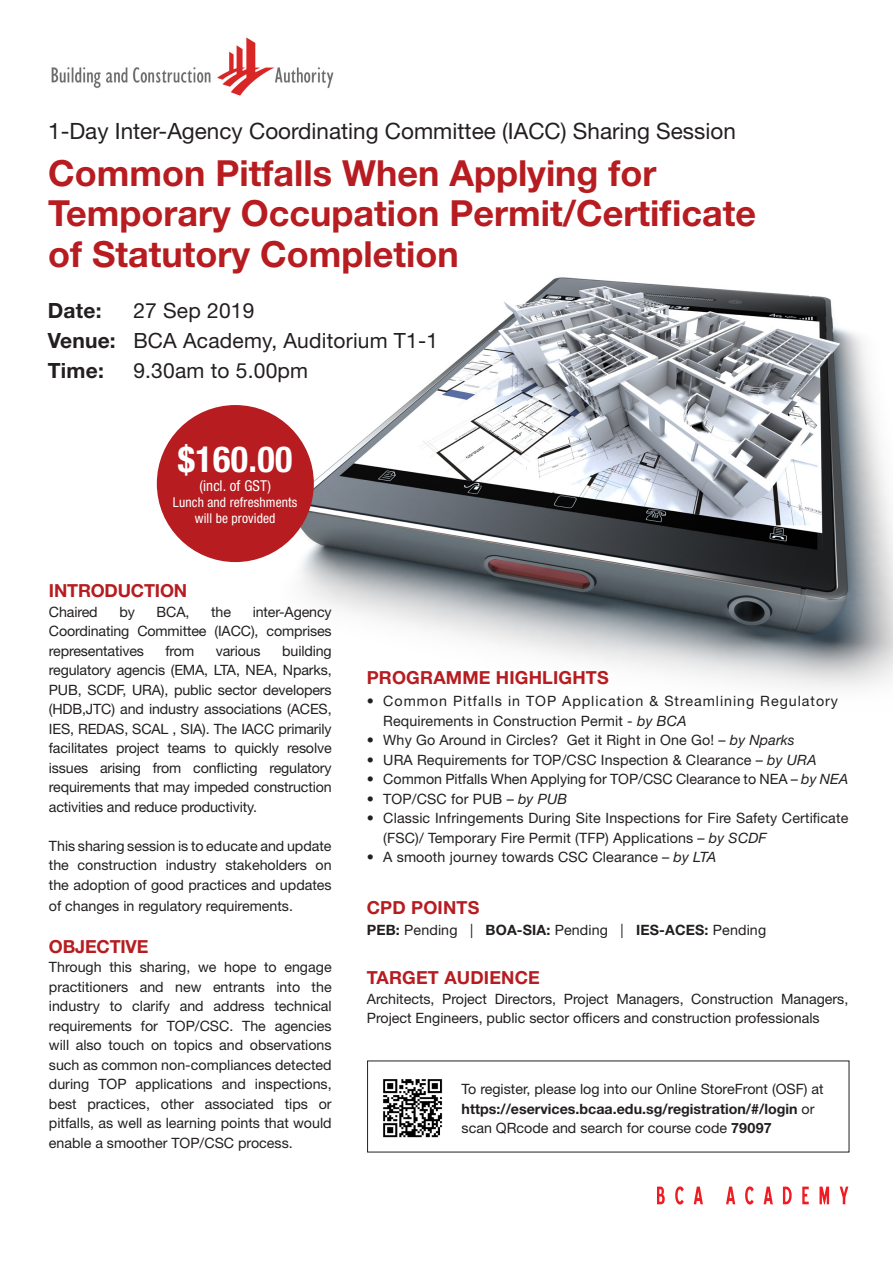
<style>
.page{position:relative;width:893px;height:1263px;background:#fff}
.page>*{position:absolute;margin:0;border:0;box-sizing:border-box;transform-origin:0 0}
.t1{font:700 36px "Helvetica Neue LT Std";color:#b61c20}
.t2{font:700 condensed 36px "Helvetica Neue LT Std";color:#fff}
.t3{font:22.5px "Helvetica Neue LT Std";color:#231f20}
.t4{font:21px "Helvetica Neue LT Std";letter-spacing:.01em;color:#231f20}
.t5{font:700 21px "Helvetica Neue LT Std";letter-spacing:.01em;color:#231f20}
.t6{font:700 18px "Helvetica Neue LT Std";letter-spacing:.01em;color:#b61c20}
.t7{font:700 18px "Helvetica Neue LT Std";letter-spacing:-.01em;color:#b61c20}
.t8{font:condensed 15px "Helvetica Neue LT Std";letter-spacing:.01em;color:#fff}
.t9{font:14.25px/19.5px "Helvetica Neue LT Std";color:#231f20;text-align:justify}
.t10{font:14.25px/19.5px "Helvetica Neue LT Std";letter-spacing:.07em;color:#231f20}
.t11{font:700 14.25px/19.5px "Helvetica Neue LT Std";color:#231f20}
.t12{font:condensed 13.5px "Helvetica Neue LT Std";letter-spacing:.01em;color:#fff}
.s1{font-weight:700}
.s2{font-style:italic}
.s3{font-weight:400}
</style>
<div class="page">
<img style="left:259px;top:277px;width:634px;height:411px">
<svg style="left:657px;top:1186px;width:8px;height:18px"></svg>
<svg style="left:675px;top:1186px;width:9px;height:18px"></svg>
<svg style="left:694px;top:1186px;width:9px;height:18px"></svg>
<svg style="left:726px;top:1186px;width:9px;height:18px"></svg>
<svg style="left:745px;top:1186px;width:9px;height:18px"></svg>
<svg style="left:764px;top:1186px;width:9px;height:18px"></svg>
<svg style="left:783px;top:1186px;width:9px;height:18px"></svg>
<svg style="left:802px;top:1186px;width:7px;height:18px"></svg>
<svg style="left:819px;top:1186px;width:10px;height:18px"></svg>
<svg style="left:840px;top:1186px;width:8px;height:18px"></svg>
<img style="left:51px;top:37px;width:283px;height:59px">
<div style="left:157px;top:405px;width:157px;height:157px;background:#b61c20;border-radius:50%"></div>
<img style="left:383px;top:1079px;width:60px;height:59px">
<p class="t3" style="left:48px;top:118px;width:689px">1-Day Inter-Agency Coordinating Committee (IACC) Sharing Session</p>
<p class="t1" style="left:48px;top:151px;width:610px">Common Pitfalls When Applying for</p>
<p class="t1" style="left:48px;top:191px;width:709px">Temporary Occupation Permit/Certificate</p>
<p class="t1" style="left:48px;top:232px;width:412px">of Statutory Completion</p>
<p class="t5" style="left:48px;top:297px;width:55px">Date:</p>
<p class="t4" style="left:133px;top:298px;width:123px">27 Sep 2019</p>
<p class="t4" style="left:48px;top:328px;width:392px"><span class="s1">Venue:</span> BCA Academy, Auditorium T1-1</p>
<p class="t5" style="left:48px;top:357px;width:58px">Time:</p>
<p class="t4" style="left:133px;top:358px;width:176px">9.30am to 5.00pm</p>
<p class="t2" style="left:178px;top:437px;width:116px">$160.00</p>
<p class="t8" style="left:199px;top:477px;width:73px">(incl. of GST)</p>
<p class="t12" style="left:173px;top:495px;width:126px">Lunch and refreshments</p>
<p class="t12" style="left:195px;top:511px;width:82px">will be provided</p>
<p class="t7" style="left:49px;top:580px;width:140px">INTRODUCTION</p>
<p class="t9" style="left:49px;top:602px;width:50px">Chaired</p>
<p class="t9" style="left:119px;top:602px;width:17px">by</p>
<p class="t9" style="left:157px;top:602px;width:34px">BCA,</p>
<p class="t9" style="left:211px;top:602px;width:21px">the</p>
<p class="t9" style="left:49px;top:602px;width:284px;text-indent:204px">inter-Agency Coordinating Committee (IACC), comprises representatives</p>
<p class="t9" style="left:166px;top:641px;width:30px">from</p>
<p class="t9" style="left:216px;top:641px;width:47px">various</p>
<p class="t9" style="left:49px;top:641px;width:284px;text-indent:233px">building regulatory agencis (EMA, LTA, NEA, Nparks, PUB, SCDF, URA), public sector developers (HDB,JTC) and industry associations (ACES, IES, REDAS, SCAL , SIA). The IACC primarily facilitates project teams to quickly resolve issues arising from conflicting regulatory requirements that may impeded construction activities and reduce productivity.</p>
<p class="t9" style="left:49px;top:836px;width:284px">This sharing session is to educate and update the construction industry stakeholders on the adoption of good practices and updates</p>
<p class="t9" style="left:49px;top:896px;width:246px">of changes in regulatory requirements.</p>
<p class="t7" style="left:49px;top:935px;width:101px">OBJECTIVE</p>
<p class="t9" style="left:49px;top:957px;width:284px">Through this sharing, we hope to engage practitioners and new entrants into the industry to clarify and address technical requirements for TOP/CSC. The agencies will also touch on topics and observations such as common non-compliances detected during TOP applications and inspections, best practices, other associated tips or pitfalls, as well as learning points that would enable a smoother TOP/CSC process.</p>
<p class="t6" style="left:367px;top:666px;width:244px">PROGRAMME HIGHLIGHTS</p>
<p class="t10" style="left:383px;top:691px;width:456px;text-indent:-16px">• Common Pitfalls in TOP Application &amp; Streamlining Regulatory<br>Requirements in Construction Permit - <span class="s2">by BCA</span></p>
<p class="t9" style="left:367px;top:730px;width:429px">• Why Go Around in Circles? Get it Right in One Go! – <span class="s2">by Nparks</span></p>
<p class="t9" style="left:367px;top:750px;width:451px">• URA Requirements for TOP/CSC Inspection &amp; Clearance – <span class="s2">by URA</span></p>
<p class="t9" style="left:367px;top:769px;width:483px">• Common Pitfalls When Applying for TOP/CSC Clearance to NEA – <span class="s2">by NEA</span></p>
<p class="t9" style="left:367px;top:789px;width:202px">• TOP/CSC for PUB – <span class="s2">by PUB</span></p>
<p class="t9" style="left:383px;top:808px;width:467px;text-indent:-16px">• Classic Infringements During Site Inspections for Fire Safety Certificate (FSC)/ Temporary Fire Permit (TFP) Applications – <span class="s2">by SCDF</span></p>
<p class="t9" style="left:367px;top:847px;width:351px">• A smooth journey towards CSC Clearance – <span class="s2">by LTA</span></p>
<p class="t6" style="left:367px;top:896px;width:114px">CPD POINTS</p>
<p class="t9" style="left:367px;top:920px;width:401px"><span class="s1">PEB:</span> Pending | <span class="s1">BOA-SIA:</span> Pending | <span class="s1">IES-ACES:</span> Pending</p>
<p class="t6" style="left:367px;top:966px;width:175px">TARGET AUDIENCE</p>
<p class="t9" style="left:367px;top:988px;width:483px">Architects, Project Directors, Project Managers, Construction Managers,<br>Project Engineers, public sector officers and construction professionals</p>
<p class="t9" style="left:462px;top:1079px;width:364px">To register, please log into our Online StoreFront (OSF) at</p>
<p class="t11" style="left:462px;top:1098px;width:354px">https://eservices.bcaa.edu.sg/registration/#/login <span class="s3">or scan QRcode and search for course code</span> 79097</p>
</div>
